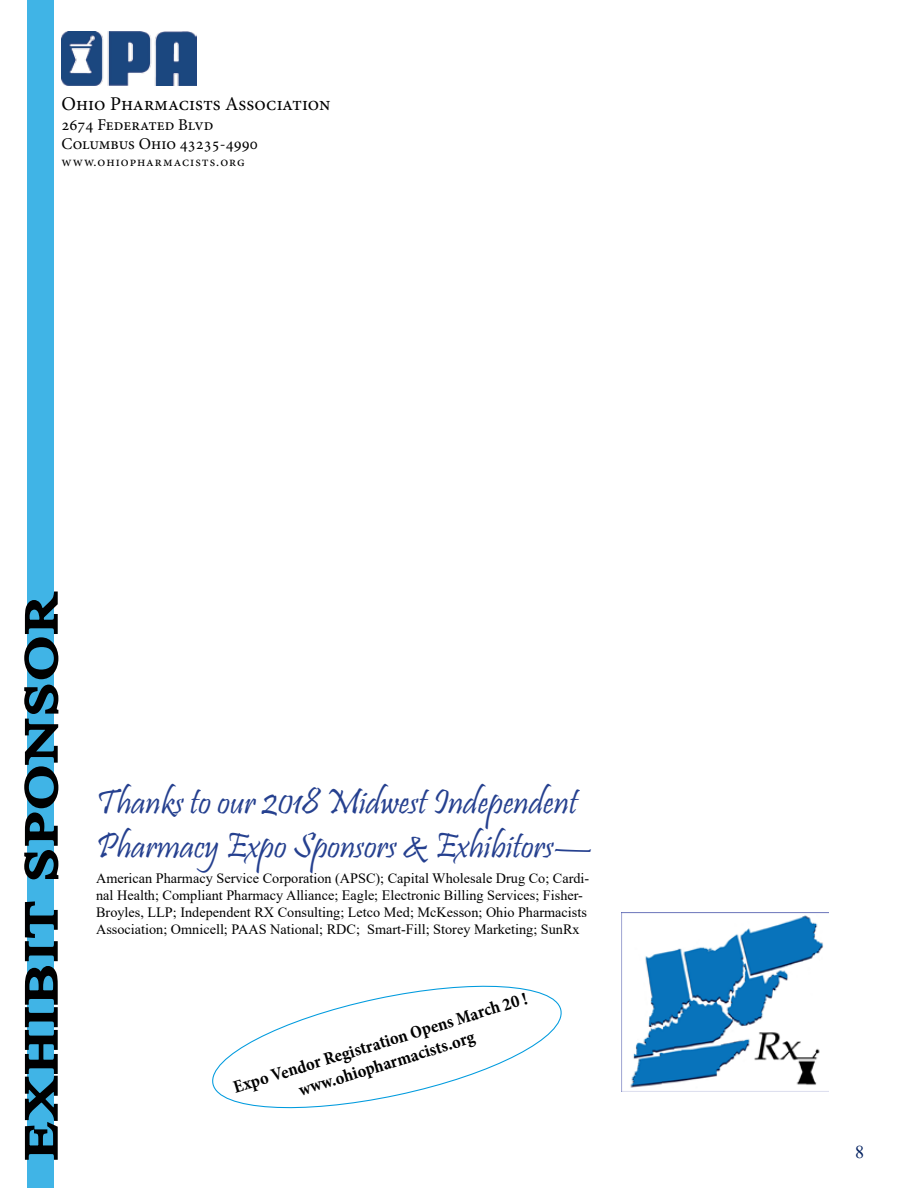
<style>
.page{position:relative;width:918px;height:1188px;background:#fff}
.page>*{position:absolute;margin:0;border:0;box-sizing:border-box;transform-origin:0 0}
.t1{font:45px "Times New Roman";letter-spacing:.05em;color:#000;scale:1.33 1}
.t2{font:36px/43.2px "Pristina";color:#25408f}
.t3{font:19.5px "Minion Pro";color:#000}
.t4{font:700 condensed 18px/21.6px "Minion Pro";color:#000;text-align:center}
.t5{font:18px "Times New Roman";color:#001f5f}
.t6{font:16.5px/19.8px "Minion Pro";color:#000}
.t7{font:14.25px/17.1px "Times New Roman";color:#000}
.t8{font:13.5px "Minion Pro";letter-spacing:.075em;color:#000}
</style>
<div class="page">
<svg style="left:212px;top:985px;width:350px;height:124px"></svg>
<div style="left:27px;top:0;width:27px;height:1188px;background:#40b4e6"></div>
<svg style="left:24px;top:901px;width:34px;height:259px"></svg>
<svg style="left:24px;top:591px;width:35px;height:289px"></svg>
<img style="left:62px;top:31px;width:135px;height:55px">
<img style="left:621px;top:913px;width:208px;height:178px">
<h3 class="t3" style="left:62px;top:91px;width:271px">Ohio Pharmacists Association</h3>
<p class="t6" style="left:62px;top:115px;width:198px">2674 Federated Blvd<br>Columbus Ohio 43235-4990</p>
<p class="t8" style="left:62px;top:152px;width:185px">www.ohiopharmacists.org</p>
<h1 class="t1" style="left:9px;top:1160px;width:427px;rotate:-90deg">EXHIBIT SPONSOR</h1>
<h2 class="t2" style="left:96px;top:784px;width:498px">Thanks to our 2018 Midwest Independent<br>Pharmacy Expo Sponsors &amp; Exhibitors—</h2>
<p class="t7" style="left:96px;top:869px;width:495px">American Pharmacy Service Corporation (APSC); Capital Wholesale Drug Co; Cardi&shy;nal Health; Compliant Pharmacy Alliance; Eagle; Electronic Billing Services; Fisher-Broyles, LLP; Independent RX Consulting; Letco Med; McKesson; Ohio Pharmacists Association; Omnicell; PAAS National; RDC; Smart-Fill; Storey Marketing; SunRx</p>
<p class="t4" style="left:231px;top:1077px;width:308px;rotate:-17deg">Expo Vendor Registration Opens March 20 ! www.ohiopharmacists.org</p>
<p class="t5" style="left:855px;top:1140px;width:10px">8</p>
</div>
